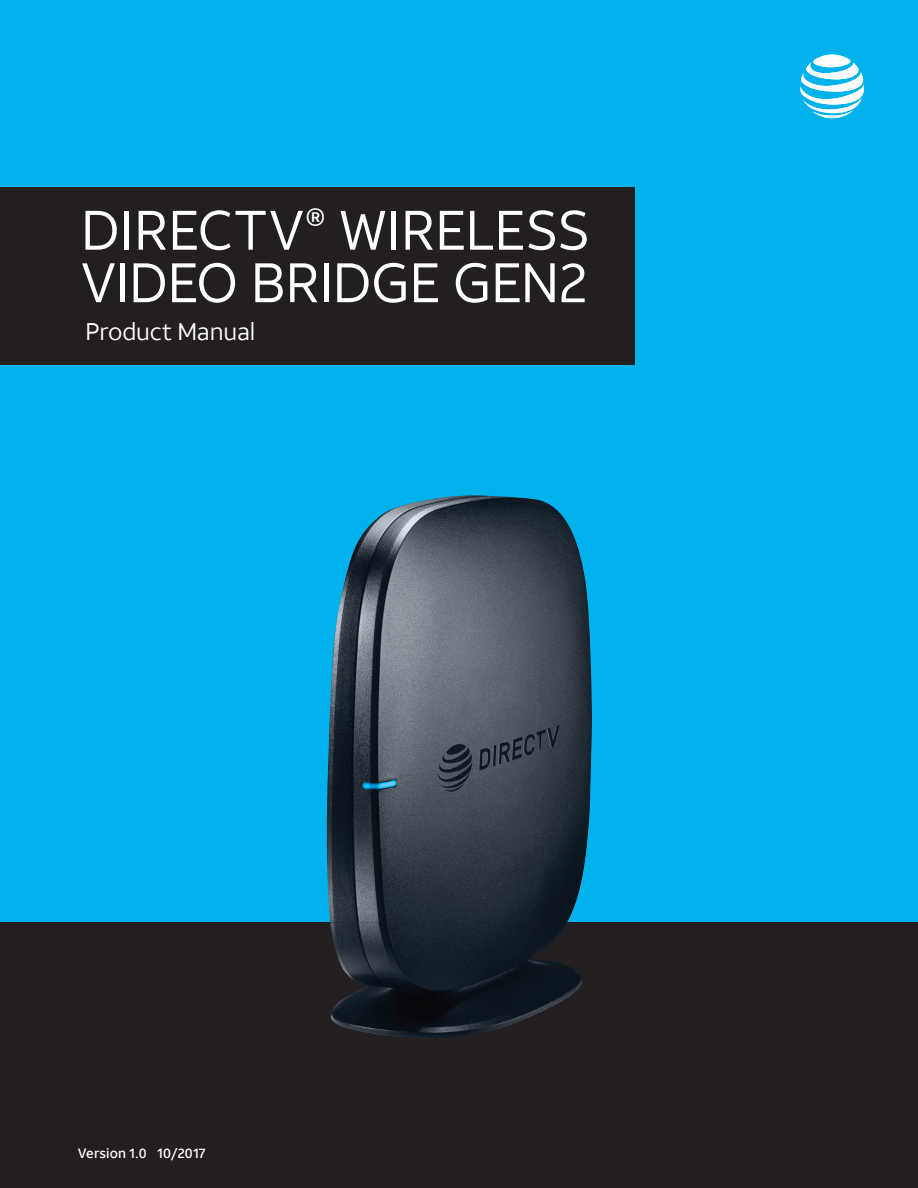
<style>
.page{position:relative;width:918px;height:1188px;background:#00b2ec}
.page>*{position:absolute;margin:0;border:0;box-sizing:border-box;transform-origin:0 0}
.t1{font:55.5px/52.5px "ATT Aleck Sans";color:#fff}
.t2{font:24px "ATT Aleck Sans";letter-spacing:-.005em;color:#fff}
.t3{font:500 13.5px "ATT Aleck Sans";letter-spacing:.015em;color:#fff}
</style>
<div class="page">
<div style="left:0;top:188px;width:634px;height:177px;background:#231f20"></div>
<div style="left:0;top:922px;width:918px;height:266px;background:#231f20"></div>
<svg style="left:800px;top:55px;width:64px;height:63px"></svg>
<img style="left:330px;top:495px;width:209px;height:214px">
<img style="left:539px;top:500px;width:53px;height:422px">
<img style="left:327px;top:709px;width:212px;height:213px">
<img style="left:330px;top:922px;width:252px;height:116px">
<p class="t1" style="left:81px;top:204px;width:511px">DIRECTV<sup>®</sup> WIRELESS<br>VIDEO BRIDGE GEN2</p>
<p class="t2" style="left:86px;top:317px;width:171px">Product Manual</p>
<p class="t3" style="left:78px;top:1145px;width:129px">Version 1.0 10/2017</p>
</div>
